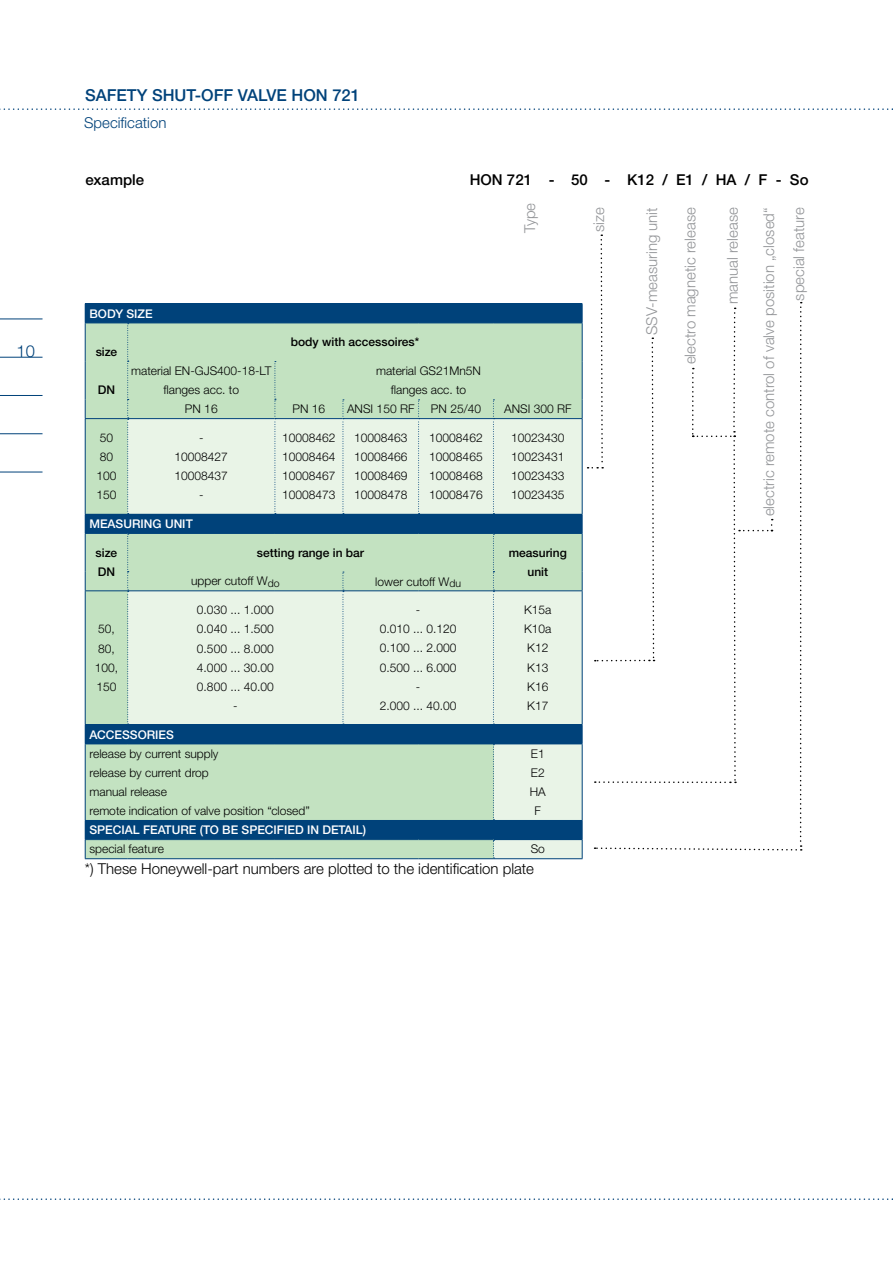
<style>
.page{position:relative;width:893px;height:1263px;background:#fff}
.page>*{position:absolute;margin:0;border:0;box-sizing:border-box;transform-origin:0 0}
.t1{font:500 16.5px "Helvetica Neue LTW1 G";color:#00427a}
.t2{font:300 16.5px "Helvetica Neue LTW1 G";color:#00427a}
.t3{font:300 15px "Helvetica Neue LTW1 G";color:#939598}
.t4{font:300 15px "Helvetica Neue LTW1 G";color:#000}
.t5{font:500 15px "Helvetica Neue LTW1 G";color:#000}
.t6{font:300 15px "Helvetica Neue LTW1 G";color:#00427a}
.t7{font:300 12px/19.2px "Helvetica Neue LTW1 G";color:#000;text-align:center}
.t8{font:500 12px "Helvetica Neue LTW1 G";color:#fff}
.t9{font:500 12px/19.2px "Helvetica Neue LTW1 G";color:#000}
</style>
<div class="page">
<hr style="left:0;top:319px;width:43px;height:1px;background:#00427a">
<hr style="left:0;top:357px;width:43px;height:1px;background:#00427a">
<hr style="left:0;top:395px;width:43px;height:1px;background:#00427a">
<hr style="left:0;top:433px;width:43px;height:1px;background:#00427a">
<hr style="left:0;top:472px;width:43px;height:1px;background:#00427a">
<svg style="left:0;top:108px;width:893px;height:2px"></svg>
<svg style="left:0;top:1198px;width:893px;height:2px"></svg>
<div style="left:85px;top:304px;width:497px;height:19px;background:#00427a"></div>
<div style="left:86px;top:324px;width:41px;height:94px;background:#c3e2c1"></div>
<div style="left:85px;top:419px;width:43px;height:95px;background:#c3e2c1"></div>
<div style="left:85px;top:514px;width:497px;height:19px;background:#00427a"></div>
<div style="left:85px;top:533px;width:43px;height:58px;background:#c3e2c1"></div>
<div style="left:85px;top:591px;width:43px;height:134px;background:#c3e2c1"></div>
<div style="left:85px;top:725px;width:497px;height:19px;background:#00427a"></div>
<div style="left:85px;top:744px;width:408px;height:76px;background:#c3e2c1"></div>
<div style="left:85px;top:820px;width:497px;height:20px;background:#00427a"></div>
<div style="left:85px;top:840px;width:408px;height:19px;background:#c3e2c1"></div>
<hr style="left:85px;top:303px;width:43px;height:1px;background:#00427a">
<hr style="left:85px;top:323px;width:43px;height:1px;background:#00427a">
<hr style="left:85px;top:323px;width:1px;height:38px;background:#00427a">
<hr style="left:85px;top:361px;width:1px;height:38px;background:#00427a">
<svg style="left:85px;top:399px;width:1px;height:19px"></svg>
<hr style="left:85px;top:418px;width:43px;height:1px;background:#00427a">
<hr style="left:85px;top:419px;width:1px;height:95px;background:#00427a">
<hr style="left:85px;top:533px;width:43px;height:1px;background:#00427a">
<hr style="left:85px;top:534px;width:1px;height:38px;background:#00427a">
<svg style="left:85px;top:572px;width:1px;height:18px"></svg>
<hr style="left:85px;top:590px;width:43px;height:1px;background:#00427a">
<hr style="left:85px;top:591px;width:1px;height:133px;background:#00427a">
<hr style="left:85px;top:724px;width:43px;height:1px;background:#00427a">
<hr style="left:85px;top:744px;width:1px;height:76px;background:#00427a">
<svg style="left:85px;top:839px;width:1px;height:19px"></svg>
<hr style="left:85px;top:858px;width:43px;height:1px;background:#00427a">
<svg style="left:127px;top:234px;width:675px;height:625px"></svg>
<h1 class="t2" style="left:17px;top:341px;width:20px">10</h1>
<h1 class="t1" style="left:85px;top:85px;width:276px">SAFETY SHUT-OFF VALVE HO N 721</h1>
<p class="t6" style="left:84px;top:113px;width:84px">Specification</p>
<p class="t5" style="left:470px;top:171px;width:12px">HON</p>
<p class="t5" style="left:507px;top:171px;width:220px">721 - 50 - K12 / E1 / HA</p>
<p class="t5" style="left:745px;top:171px;width:65px">/ F - SO</p>
<p class="t3" style="left:521px;top:233px;width:32px;rotate:-90deg">Type</p>
<p class="t3" style="left:789px;top:301px;width:95px;rotate:-90deg">special feature</p>
<p class="t5" style="left:86px;top:171px;width:60px">EXAMPLE</p>
<p class="t3" style="left:589px;top:232px;width:26px;rotate:-90deg">size</p>
<p class="t3" style="left:643px;top:335px;width:129px;rotate:-90deg">SSV-measuring unit</p>
<p class="t3" style="left:681px;top:364px;width:158px;rotate:-90deg">electro magnetic release</p>
<p class="t3" style="left:723px;top:304px;width:98px;rotate:-90deg">manual release</p>
<p class="t3" style="left:760px;top:516px;width:310px;rotate:-90deg">electric remote control of valve position „closed“</p>
<p class="t8" style="left:89px;top:306px;width:65px">BODY SIZE</p>
<p class="t9" style="left:96px;top:342px;width:23px">SIZE</p>
<p class="t9" style="left:98px;top:380px;width:9px">DN</p>
<p class="t9" style="left:291px;top:332px;width:130px">BODY WITH ACCESSOIRES*</p>
<p class="t7" style="left:131px;top:361px;width:142px">material EN-GJS400-18-LT flanges acc. to</p>
<p class="t7" style="left:376px;top:361px;width:106px">material GS21Mn5N flanges acc. to</p>
<p class="t7" style="left:185px;top:399px;width:34px">PN 16</p>
<p class="t7" style="left:293px;top:399px;width:34px">PN 16</p>
<p class="t7" style="left:347px;top:399px;width:69px">ANSI 150 RF</p>
<p class="t7" style="left:431px;top:399px;width:52px">PN 25/40</p>
<p class="t7" style="left:504px;top:399px;width:69px">ANSI 300 RF</p>
<p class="t7" style="left:96px;top:428px;width:22px;text-align:left">50<br>80<br>100<br>150</p>
<p class="t7" style="left:175px;top:428px;width:55px">-<br>10008427<br>10008437 -</p>
<p class="t7" style="left:282px;top:428px;width:55px;text-align:justify">10008462<br>10008464<br>10008467<br>10008473</p>
<p class="t7" style="left:354px;top:428px;width:55px;text-align:justify">10008463<br>10008466<br>10008469<br>10008478</p>
<p class="t7" style="left:429px;top:428px;width:55px;text-align:justify">10008462<br>10008465<br>10008468<br>10008476</p>
<p class="t7" style="left:511px;top:428px;width:55px;text-align:justify">10023430<br>10023431<br>10023433<br>10023435</p>
<p class="t8" style="left:89px;top:517px;width:105px">MEASURING UNIT</p>
<p class="t9" style="left:96px;top:543px;width:23px">SIZE<br>DN</p>
<p class="t9" style="left:257px;top:543px;width:109px">SETTING RANGE IN BAR</p>
<p class="t9" style="left:509px;top:543px;width:60px;text-align:center">MEASURING<br>UNIT</p>
<p class="t7" style="left:191px;top:571px;width:90px">upper cutoff W<sub>do</sub></p>
<p class="t7" style="left:375px;top:572px;width:87px">lower cutoff W<sub>du</sub></p>
<p class="t7" style="left:95px;top:619px;width:25px;text-align:left">50,<br>80,<br>100,<br>150</p>
<p class="t7" style="left:197px;top:600px;width:78px">0.030 ... 1.000<br>0.040 ... 1.500<br>0.500 ... 8.000<br>4.000 ... 30.00<br>0.800 ... 40.00 -</p>
<p class="t7" style="left:380px;top:600px;width:78px">-<br>0.010 ... 0.120<br>0.100 ... 2.000<br>0.500 ... 6.000 -<br>2.000 ... 40.00</p>
<p class="t7" style="left:524px;top:600px;width:29px;text-align:left">K15a<br>K10a<br>K12<br>K13<br>K16<br>K17</p>
<p class="t8" style="left:89px;top:727px;width:86px">ACCESSORIES</p>
<p class="t7" style="left:89px;top:744px;width:222px;text-align:left">release by current supply<br>release by current drop<br>manual release<br>remote indication of valve position “closed”</p>
<p class="t7" style="left:530px;top:744px;width:18px">E1<br>E2<br>HA<br>F</p>
<p class="t8" style="left:89px;top:823px;width:278px">SPECIAL FEATURE (TO BE SPECIFIED IN DETAIL)</p>
<p class="t7" style="left:89px;top:839px;width:76px">special feature</p>
<p class="t7" style="left:531px;top:839px;width:16px">So</p>
<p class="t4" style="left:85px;top:859px;width:451px">*) These Honeywell-part numbers are plotted to the identification plate</p>
</div>
